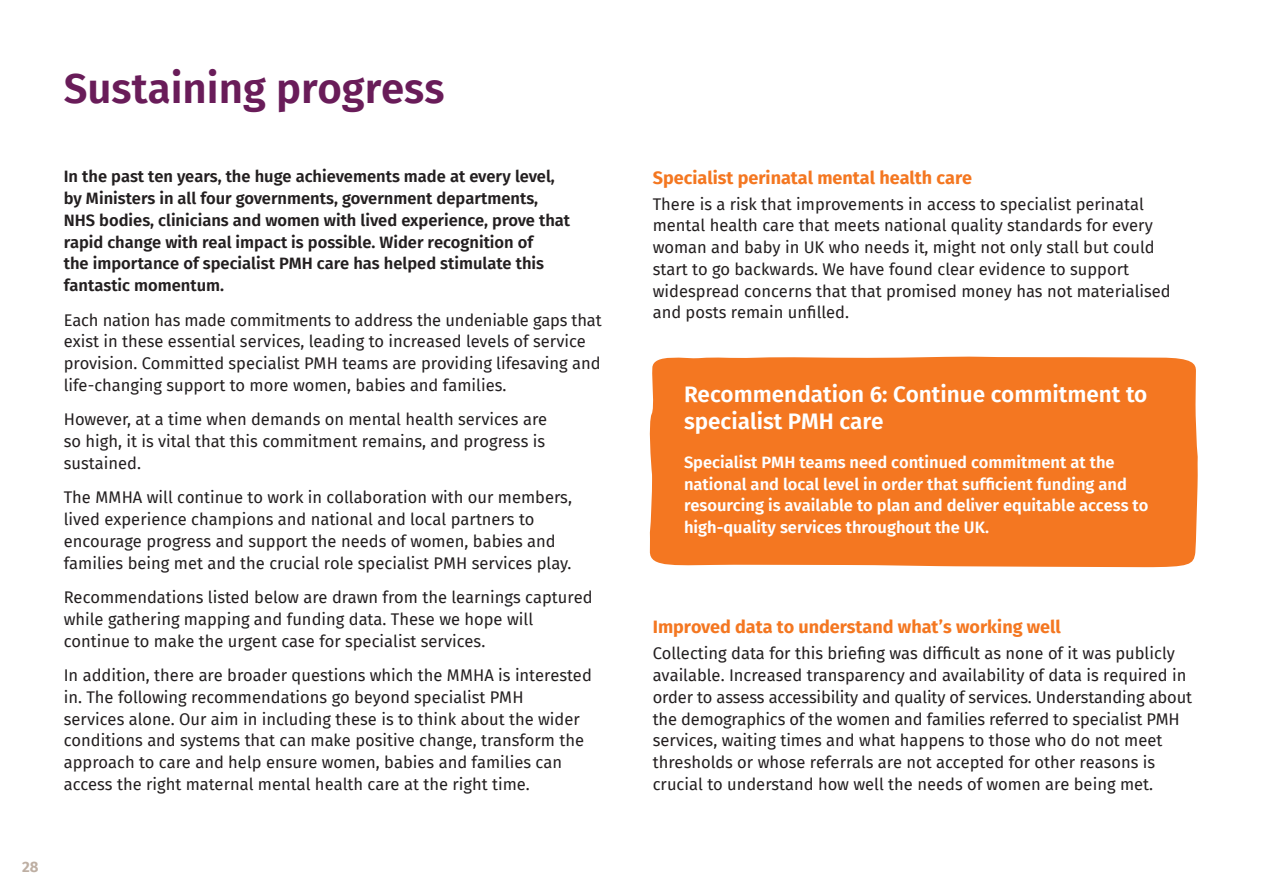
<style>
.page{position:relative;width:1263px;height:893px;background:#fff}
.page>*{position:absolute;margin:0;border:0;box-sizing:border-box;transform-origin:0 0}
.t1{font:600 42px "Fira Sans";color:#691c59}
.t2{font:600 22.5px/27px "Fira Sans";color:#fff}
.t3{font:700 18px "Fira Sans";color:#f47721}
.t4{font:16.5px/21.8px "Fira Sans";color:#231f20}
.t5{font:600 16.5px/21.8px "Fira Sans";color:#231f20}
.t6{font:600 16.5px/21.8px "Fira Sans";color:#fff}
.t7{font:700 15px "Fira Sans";color:#beafa3}
</style>
<div class="page">
<div style="left:649px;top:356px;width:549px;height:212px;background:#f47721"></div>
<h1 class="t1" style="left:64px;top:54px;width:382px">Sustaining progress</h1>
<p class="t5" style="left:64px;top:165px;width:508px">In the past ten years, the huge achievements made at every level, by Ministers in all four governments, government departments, NHS bodies, clinicians and women with lived experience, prove that rapid change with real impact is possible. Wider recognition of<br>the importance of specialist PMH care has helped stimulate this fantastic momentum.</p>
<p class="t4" style="left:64px;top:308px;width:539px">Each nation has made commitments to address the undeniable gaps that exist in these essential services, leading to increased levels of service provision. Committed specialist PMH teams are providing lifesaving and life-changing support to more women, babies and families.</p>
<p class="t4" style="left:64px;top:408px;width:485px">However, at a time when demands on mental health services are so high, it is vital that this commitment remains, and progress is sustained.</p>
<p class="t4" style="left:64px;top:486px;width:510px">The MMHA will continue to work in collaboration with our members, lived experience champions and national and local partners to encourage progress and support the needs of women, babies and families being met and the crucial role specialist PMH services play.</p>
<p class="t4" style="left:64px;top:586px;width:530px">Recommendations listed below are drawn from the learnings captured while gathering mapping and funding data. These we hope will continue to make the urgent case for specialist services.</p>
<p class="t4" style="left:64px;top:664px;width:530px">In addition, there are broader questions which the MMHA is interested in. The following recommendations go beyond specialist PMH<br>services alone. Our aim in including these is to think about the wider conditions and systems that can make positive change, transform the approach to care and help ensure women, babies and families can access the right maternal mental health care at the right time.</p>
<p class="t7" style="left:22px;top:854px;width:18px">28</p>
<p class="t3" style="left:653px;top:162px;width:321px">Specialist perinatal mental health care</p>
<p class="t4" style="left:653px;top:193px;width:519px">There is a risk that improvements in access to specialist perinatal mental health care that meets national quality standards for every woman and baby in UK who needs it, might not only stall but could start to go backwards. We have found clear evidence to support widespread concerns that that promised money has not materialised and posts remain unfilled.</p>
<h2 class="t2" style="left:684px;top:379px;width:465px">Recommendation 6: Continue commitment to specialist PMH care</h2>
<p class="t6" style="left:684px;top:450px;width:466px">Specialist PMH teams need continued commitment at the national and local level in order that sufficient funding and resourcing is available to plan and deliver equitable access to high-quality services throughout the UK.</p>
<p class="t3" style="left:653px;top:612px;width:410px">Improved data to understand what’s working well</p>
<p class="t4" style="left:653px;top:642px;width:541px">Collecting data for this briefing was difficult as none of it was publicly available. Increased transparency and availability of data is required in order to assess accessibility and quality of services. Understanding about the demographics of the women and families referred to specialist PMH services, waiting times and what happens to those who do not meet thresholds or whose referrals are not accepted for other reasons is crucial to understand how well the needs of women are being met.</p>
</div>
